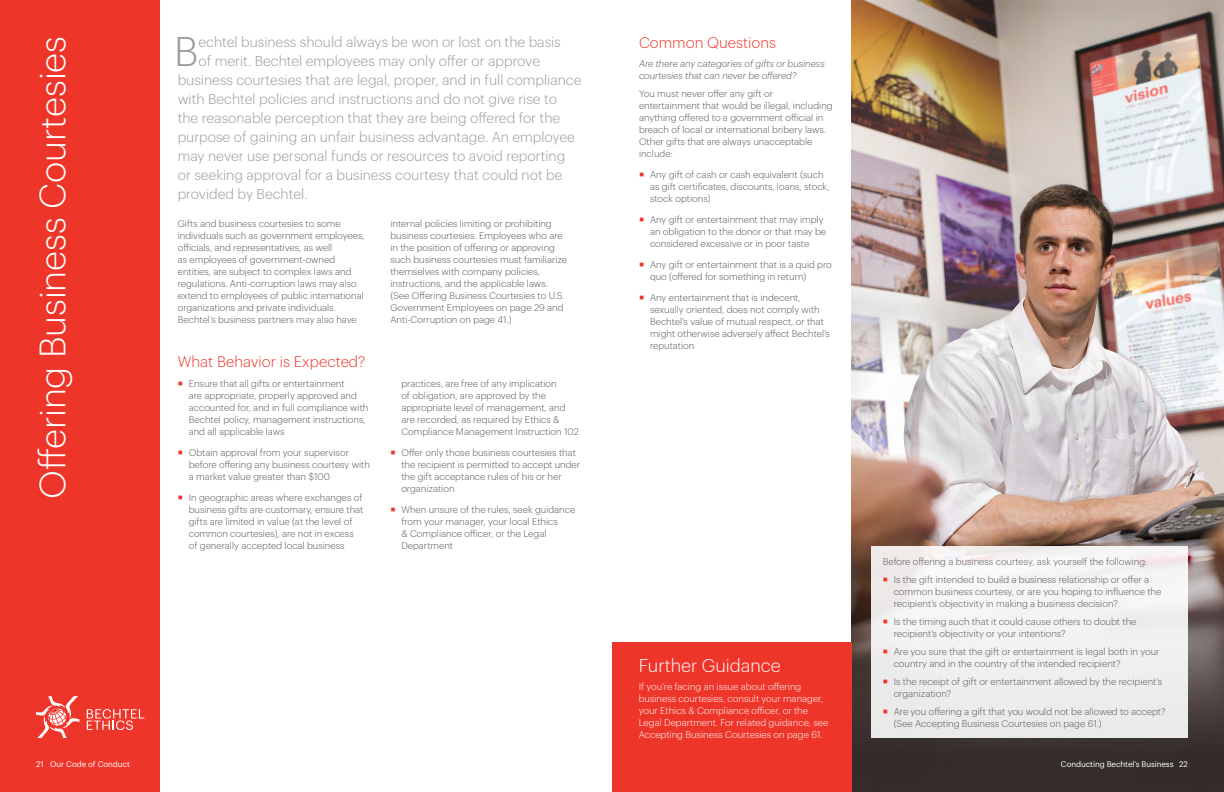
<style>
.page{position:relative;width:1224px;height:792px;background:#fff}
.page>*{position:absolute;margin:0;border:0;box-sizing:border-box;transform-origin:0 0}
.INTRO{font:300 40.6px "Graphik";color:#97999c}
.SUB_Section_Head{font:300 36px "Graphik";letter-spacing:-.005em;color:#fff}
.FG_HEAD{font:300 18px "Graphik";color:#fff}
.HEADING_2_with_space{font:300 15px "Graphik";color:#ee3529}
.HEADING_2{font:300 15px "Graphik";color:#ee3529}
.INTRO-2{font:300 14px "Graphik";color:#97999c}
.BODY_2_col{font:300 9.5px/12px "Graphik";color:#57585a}
.BODY{font:300 9.5px/12px "Graphik";color:#57585a}
.BODY_White{font:300 9.5px/12px "Graphik";color:#fff}
.QUESTIONS{font:italic 300 9.5px/12px "Graphik";color:#57585a}
.t1{font:8px "Graphik";letter-spacing:-.01em;color:#fff}
</style>
<div class="page">
<div style="left:0;top:0;width:160px;height:792px;background:#ee3529"></div>
<img style="left:852px;top:0;width:372px;height:486px">
<svg style="left:852px;top:486px;width:372px;height:306px;background:#725f57"></svg>
<svg style="left:87px;top:709px;width:57px;height:21px"></svg>
<svg style="left:36px;top:696px;width:43px;height:42px"></svg>
<div style="left:612px;top:642px;width:240px;height:150px;background:#ee3529"></div>
<div style="left:872px;top:547px;width:316px;height:191px;background:#f1f0f0"></div>
<p class="SUB_Section_Head" style="left:26px;top:499px;width:464px;rotate:-90deg">Offering Business Courtesies</p>
<p class="INTRO" style="left:174px;top:22px;width:26px">B</p>
<p class="INTRO-2" style="left:199px;top:32px;width:364px">echtel business should always be won or lost on the basis</p>
<p class="INTRO-2" style="left:199px;top:51px;width:343px">of merit. Bechtel employees may only offer or approve</p>
<p class="INTRO-2" style="left:178px;top:70px;width:405px">business courtesies that are legal, proper, and in full compliance</p>
<p class="INTRO-2" style="left:178px;top:89px;width:381px">with Bechtel policies and instructions and do not give rise to</p>
<p class="INTRO-2" style="left:178px;top:108px;width:384px">the reasonable perception that they are being offered for the</p>
<p class="INTRO-2" style="left:178px;top:127px;width:399px">purpose of gaining an unfair business advantage. An employee</p>
<p class="INTRO-2" style="left:178px;top:146px;width:389px">may never use personal funds or resources to avoid reporting</p>
<p class="INTRO-2" style="left:178px;top:165px;width:386px">or seeking approval for a business courtesy that could not be</p>
<p class="INTRO-2" style="left:178px;top:184px;width:131px">provided by Bechtel.</p>
<p class="BODY_2_col" style="left:178px;top:217px;width:188px">Gifts and business courtesies to some individuals such as government employees, officials, and representatives, as well<br>as employees of government-owned entities, are subject to complex laws and regulations. Anti-corruption laws may also extend to employees of public international organizations and private individuals.<br>Bechtel’s business partners may also have</p>
<p class="BODY_2_col" style="left:390px;top:217px;width:178px">internal policies limiting or prohibiting business courtesies. Employees who are in the position of offering or approving such business courtesies must familiarize themselves with company policies, instructions, and the applicable laws. (See Offering Business Courtesies to U.S.<br>Government Employees on page 29 and Anti-Corruption on page 41.)</p>
<p class="HEADING_2_with_space" style="left:178px;top:351px;width:189px">What Behavior is Expected?</p>
<p class="BODY_2_col" style="left:189px;top:377px;width:181px">Ensure that all gifts or entertainment<br>are appropriate, properly approved and accounted for, and in full compliance with Bechtel policy, management instructions, and all applicable laws</p>
<p class="BODY_2_col" style="left:189px;top:446px;width:183px">Obtain approval from your supervisor before offering any business courtesy with a market value greater than $100</p>
<p class="BODY_2_col" style="left:189px;top:491px;width:176px">In geographic areas where exchanges of business gifts are customary, ensure that gifts are limited in value (at the level of common courtesies), are not in excess of generally accepted local business</p>
<p class="BODY_2_col" style="left:401px;top:377px;width:179px">practices, are free of any implication<br>of obligation, are approved by the appropriate level of management, and are recorded, as required by Ethics &amp; Compliance Management Instruction 102</p>
<p class="BODY_2_col" style="left:401px;top:446px;width:180px">Offer only those business courtesies that the recipient is permitted to accept under the gift acceptance rules of his or her organization</p>
<p class="BODY_2_col" style="left:401px;top:503px;width:176px">When unsure of the rules, seek guidance from your manager, your local Ethics<br>&amp; Compliance officer, or the Legal<br>Department</p>
<p class="HEADING_2" style="left:639px;top:32px;width:139px">Common Questions</p>
<p class="QUESTIONS" style="left:639px;top:57px;width:187px">Are there any categories of gifts or business courtesies that can never be offered?</p>
<p class="BODY" style="left:639px;top:87px;width:195px">You must never offer any gift or entertainment that would be illegal, including anything offered to a government official in breach of local or international bribery laws.<br>Other gifts that are always unacceptable include:</p>
<p class="BODY_2_col" style="left:650px;top:168px;width:181px">Any gift of cash or cash equivalent (such as gift certificates, discounts, loans, stock, stock options)</p>
<p class="BODY_2_col" style="left:650px;top:213px;width:178px">Any gift or entertainment that may imply an obligation to the donor or that may be considered excessive or in poor taste</p>
<p class="BODY_2_col" style="left:650px;top:258px;width:183px">Any gift or entertainment that is a quid pro quo (offered for something in return)</p>
<p class="BODY_2_col" style="left:650px;top:291px;width:181px">Any entertainment that is indecent, sexually oriented, does not comply with Bechtel’s value of mutual respect, or that might otherwise adversely affect Bechtel’s reputation</p>
<p class="FG_HEAD" style="left:639px;top:652px;width:144px">Further Guidance</p>
<p class="BODY_White" style="left:639px;top:680px;width:191px">If you’re facing an issue about offering business courtesies, consult your manager, your Ethics &amp; Compliance officer, or the Legal Department. For related guidance, see Accepting Business Courtesies on page 61.</p>
<p class="BODY" style="left:883px;top:555px;width:266px">Before offering a business courtesy, ask yourself the following:</p>
<p class="BODY_2_col" style="left:894px;top:573px;width:269px">Is the gift intended to build a business relationship or offer a common business courtesy, or are you hoping to influence the recipient’s objectivity in making a business decision?</p>
<p class="BODY_2_col" style="left:894px;top:615px;width:244px">Is the timing such that it could cause others to doubt the recipient’s objectivity or your intentions?</p>
<p class="BODY_2_col" style="left:894px;top:645px;width:267px">Are you sure that the gift or entertainment is legal both in your country and in the country of the intended recipient?</p>
<p class="BODY_2_col" style="left:894px;top:675px;width:270px">Is the receipt of gift or entertainment allowed by the recipient’s organization?</p>
<p class="BODY_2_col" style="left:894px;top:705px;width:274px">Are you offering a gift that you would not be allowed to accept? (See Accepting Business Courtesies on page 61.)</p>
<p class="t1" style="left:36px;top:758px;width:95px">21 Our Code of Conduct</p>
<p class="t1" style="left:1061px;top:758px;width:129px">Conducting Bechtel’s Business 22</p>
</div>
